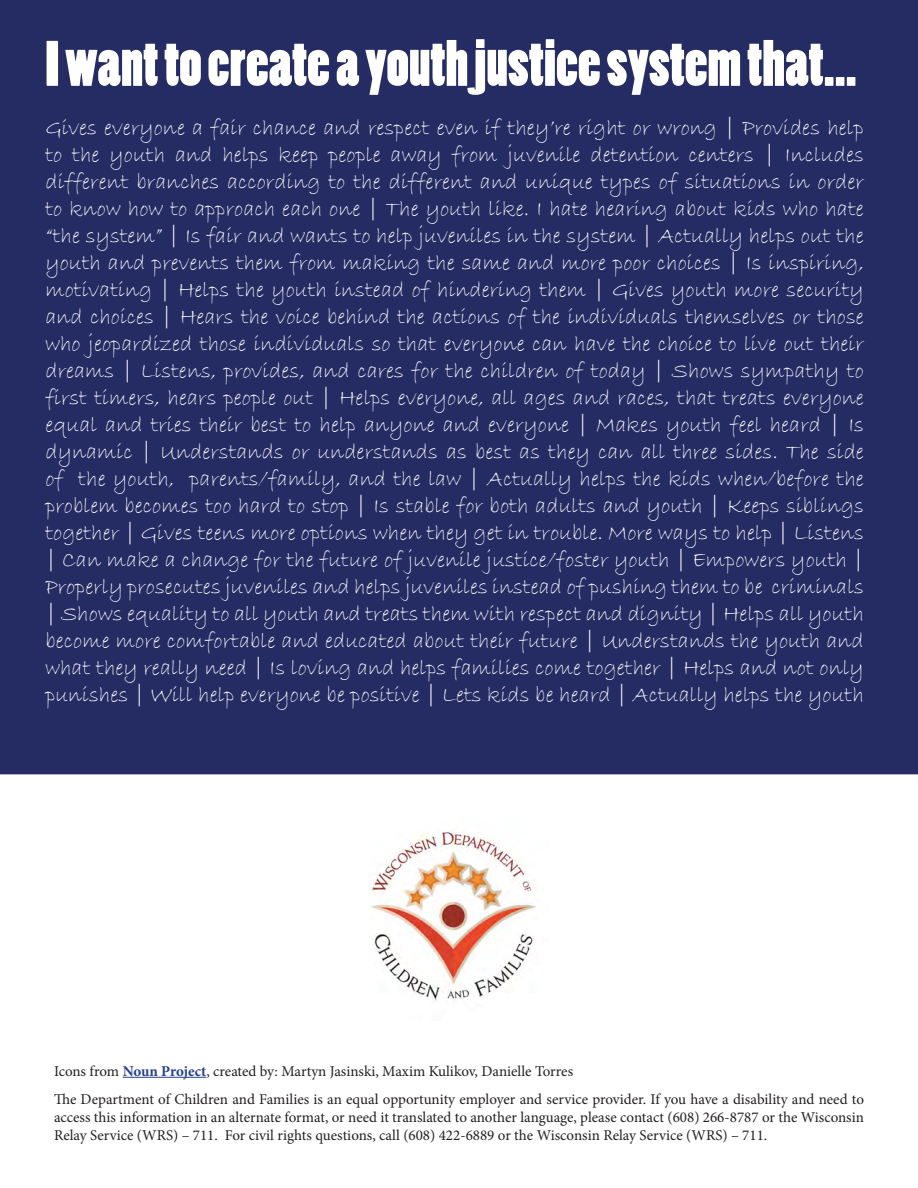
<style>
.page{position:relative;width:918px;height:1188px;background:#fff}
.page>*{position:absolute;margin:0;border:0;box-sizing:border-box;transform-origin:0 0}
.t1{font:60px "Poplar Std";color:#fff}
.t2{font:22.5px/27px "Bradley Hand ITC";color:#fff;text-align:justify}
.t3{font:15px/18px "Minion Pro";color:#231f20;text-align:justify}
.s1{font-weight:700;color:#25408f}
</style>
<div class="page">
<div style="left:1px;top:1px;width:916px;height:773px;background:#252c63"></div>
<img style="left:369px;top:830px;width:167px;height:171px">
<hr style="left:123px;top:1077px;width:83px;height:1px;background:#25408f">
<p class="t1" style="left:45px;top:31px;width:813px">I want to create a youth justice system that...</p>
<p class="t2" style="left:45px;top:115px;width:820px">Gives everyone a fair chance and respect even if they’re right or wrong | Provides help to the youth and helps keep people away from juvenile detention centers | Includes different branches according to the different and unique types of situations in order to know how to approach each one | The youth like. I hate hearing about kids who hate “the system” | Is fair and wants to help juveniles in the system | Actually helps out the youth and prevents them from making the same and more poor choices | Is inspiring, motivating | Helps the youth instead of hindering them | Gives youth more security and choices | Hears the voice behind the actions of the individuals themselves or those who jeopardized those individuals so that everyone can have the choice to live out their dreams | Listens, provides, and cares for the children of today | Shows sympathy to first timers, hears people out | Helps everyone, all ages and races, that treats everyone equal and tries their best to help anyone and everyone | Makes youth feel heard | Is dynamic | Understands or understands as best as they can all three sides. The side of the youth, parents/family, and the law | Actually helps the kids when/before the problem becomes too hard to stop | Is stable for both adults and youth | Keeps siblings together | Gives teens more options when they get in trouble. More ways to help | Listens | Can make a change for the future of juvenile justice/foster youth | Empowers youth | Properly prosecutes juveniles and helps juveniles instead of pushing them to be criminals | Shows equality to all youth and treats them with respect and dignity | Helps all youth become more comfortable and educated about their future | Understands the youth and what they really need | Is loving and helps families come together | Helps and not only punishes | Will help everyone be positive | Lets kids be heard | Actually helps the youth</p>
<p class="t3" style="left:54px;top:1062px;width:521px">Icons from <span class="s1">Noun Project</span>, created by: Martyn Jasinski, Maxim Kulikov, Danielle Torres</p>
<p class="t3" style="left:54px;top:1090px;width:812px">The Department of Children and Families is an equal opportunity employer and service provider. If you have a disability and need to access this information in an alternate format, or need it translated to another language, please contact (608) 266-8787 or the Wisconsin Relay Service (WRS) – 711. For civil rights questions, call (608) 422-6889 or the Wisconsin Relay Service (WRS) – 711.</p>
</div>
